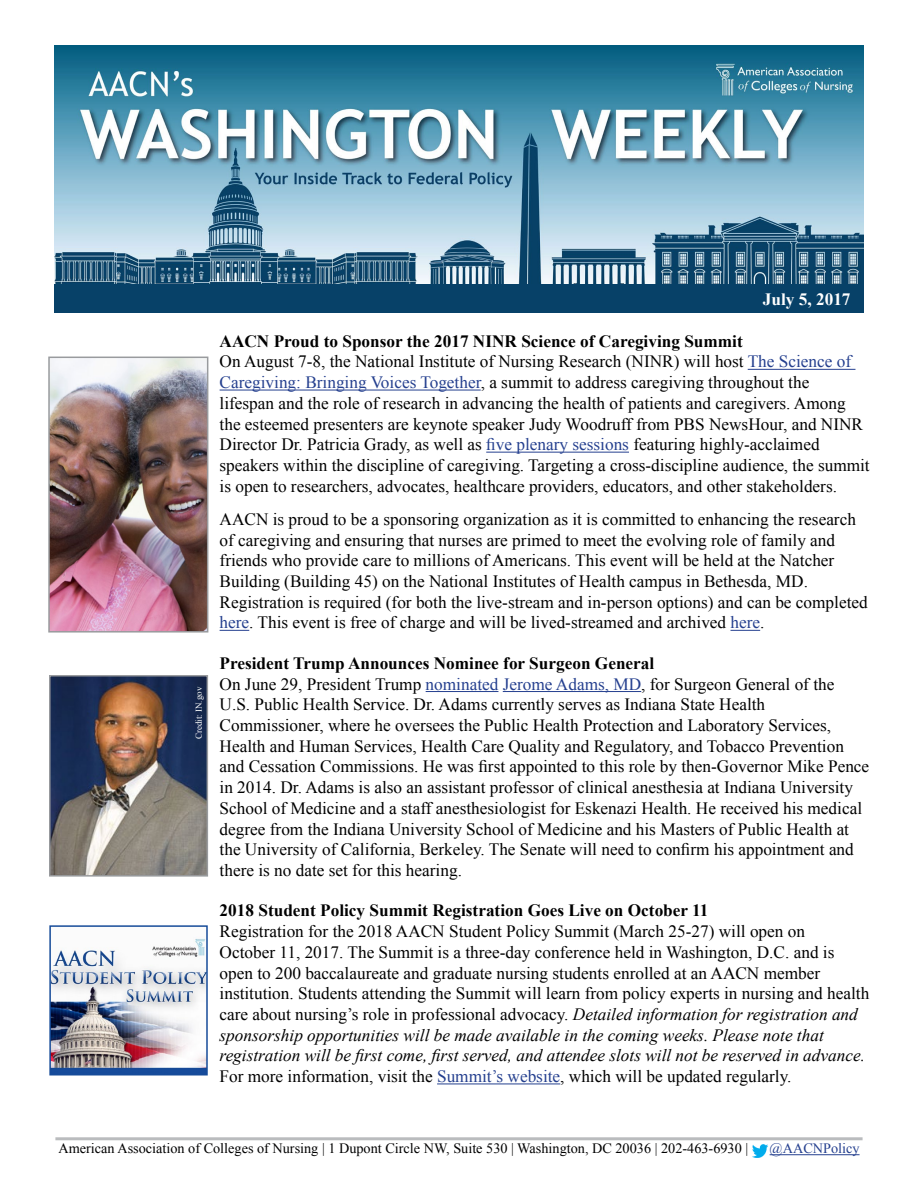
<style>
.page{position:relative;width:918px;height:1188px;background:#fff}
.page>*{position:absolute;margin:0;border:0;box-sizing:border-box;transform-origin:0 0}
.t1{font:17.25px/20.7px "Times New Roman";color:#000}
.t2{font:700 17.25px "Times New Roman";color:#000}
.t3{font:700 17.25px "Times New Roman";color:#fff}
.t4{font:14.25px "Times New Roman";color:#000}
.t5{font:14.25px "Times New Roman";color:#25408f}
.t6{font:9px "Times New Roman";color:#fff}
.s1{font-weight:700}
.s2{color:#25408f}
.s3{font-style:italic}
</style>
<div class="page">
<hr style="left:770px;top:1154px;width:90px;height:1px;background:#25408f">
<hr style="left:55px;top:1137px;width:808px;height:3px;background:#babcbe">
<img style="left:752px;top:1145px;width:16px;height:12px">
<img style="left:54px;top:46px;width:810px;height:238px">
<div style="left:54px;top:284px;width:810px;height:29px;background:#074168"></div>
<img style="left:52px;top:678px;width:153px;height:196px">
<div style="left:49px;top:675px;width:159px;height:202px;border:2px solid #999b9e"></div>
<div style="left:50px;top:926px;width:157px;height:149px;background:#fbfbfb"></div>
<img style="left:52px;top:939px;width:153px;height:134px">
<div style="left:49px;top:925px;width:159px;height:151px;border:2px solid #164b99"></div>
<hr style="left:748px;top:369px;width:107px;height:1px;background:#25408f">
<hr style="left:220px;top:390px;width:261px;height:1px;background:#25408f">
<hr style="left:486px;top:452px;width:143px;height:1px;background:#25408f">
<svg style="left:220px;top:630px;width:29px;height:1px"></svg>
<svg style="left:731px;top:630px;width:29px;height:1px"></svg>
<hr style="left:426px;top:691px;width:72px;height:1px;background:#25408f">
<hr style="left:503px;top:691px;width:138px;height:1px;background:#25408f">
<hr style="left:437px;top:1084px;width:123px;height:1px;background:#25408f">
<img style="left:51px;top:360px;width:154px;height:270px">
<div style="left:48px;top:357px;width:160px;height:276px;border:2px solid #999b9e"></div>
<p class="t6" style="left:193px;top:739px;width:54px;rotate:-90deg">Credit: IN.gov</p>
<p class="t3" style="left:763px;top:287px;width:89px">July 5, 2017</p>
<p class="t1" style="left:220px;top:330px;width:652px"><span class="s1">AACN Proud to Sponsor the 2017 NINR Science of Caregiving Summit<br></span>On August 7-8, the National Institute of Nursing Research (NINR) will host <span class="s2">The Science of Caregiving: Bringing Voices Together</span>, a summit to address caregiving throughout the<br>lifespan and the role of research in advancing the health of patients and caregivers. Among the esteemed presenters are keynote speaker Judy Woodruff from PBS NewsHour, and NINR Director Dr. Patricia Grady, as well as <span class="s2">five plenary sessions</span> featuring highly-acclaimed speakers within the discipline of caregiving. Targeting a cross-discipline audience, the summit is open to researchers, advocates, healthcare providers, educators, and other stakeholders.</p>
<p class="t1" style="left:220px;top:509px;width:650px">AACN is proud to be a sponsoring organization as it is committed to enhancing the research of caregiving and ensuring that nurses are primed to meet the evolving role of family and friends who provide care to millions of Americans. This event will be held at the Natcher Building (Building 45) on the National Institutes of Health campus in Bethesda, MD.<br>Registration is required (for both the live-stream and in-person options) and can be completed <span class="s2">here</span>. This event is free of charge and will be lived-streamed and archived <span class="s2">here</span>.</p>
<p class="t1" style="left:220px;top:653px;width:651px"><span class="s1">President Trump Announces Nominee for Surgeon General<br></span>On June 29, President Trump <span class="s2">nominated Jerome Adams, MD</span>, for Surgeon General of the U.S. Public Health Service. Dr. Adams currently serves as Indiana State Health Commissioner, where he oversees the Public Health Protection and Laboratory Services, Health and Human Services, Health Care Quality and Regulatory, and Tobacco Prevention and Cessation Commissions. He was first appointed to this role by then-Governor Mike Pence in 2014. Dr. Adams is also an assistant professor of clinical anesthesia at Indiana University School of Medicine and a staff anesthesiologist for Eskenazi Health. He received his medical degree from the Indiana University School of Medicine and his Masters of Public Health at the University of California, Berkeley. The Senate will need to confirm his appointment and there is no date set for this hearing.</p>
<p class="t2" style="left:220px;top:899px;width:490px">2018 Student Policy Summit Registration Goes Live on October 11</p>
<p class="t1" style="left:220px;top:921px;width:651px">Registration for the 2018 AACN Student Policy Summit (March 25-27) will open on<br>October 11, 2017. The Summit is a three-day conference held in Washington, D.C. and is open to 200 baccalaureate and graduate nursing students enrolled at an AACN member institution. Students attending the Summit will learn from policy experts in nursing and health care about nursing’s role in professional advocacy. <span class="s3">Detailed information for registration and sponsorship opportunities will be made available in the coming weeks. Please note that registration will be first come, first served, and attendee slots will not be reserved in advance.<br></span>For more information, visit the <span class="s2">Summit’s website</span>, which will be updated regularly.</p>
<p class="t4" style="left:58px;top:1139px;width:691px">American Association of Colleges of Nursing | 1 Dupont Circle NW, Suite 530 | Washington, DC 20036 | 202-463-6930 |</p>
<p class="t5" style="left:770px;top:1139px;width:91px">@AACNPolicy</p>
</div>
